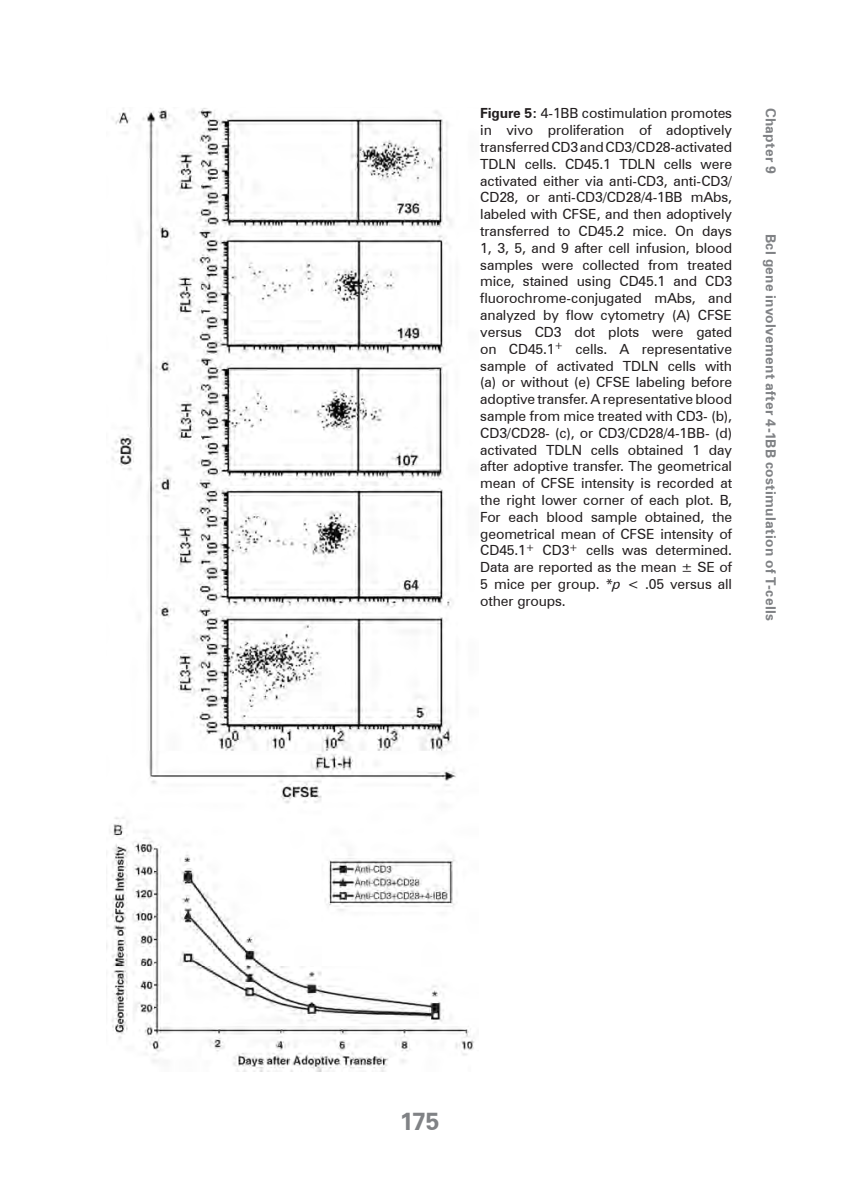
<style>
.page{position:relative;width:841px;height:1190px;background:#fff}
.page>*{position:absolute;margin:0;border:0;box-sizing:border-box;transform-origin:0 0}
.t1{font:700 24.5px "Zurich BT";color:#808285}
.t2{font:14px/16.8px "Zurich BT";letter-spacing:-.01em;color:#231f20;text-align:justify}
.t3{font:700 14px "Zurich BT";letter-spacing:.02em;color:#808285}
.s1{font-weight:700}
.s2{font-style:italic}
</style>
<div class="page">
<img style="left:110px;top:108px;width:364px;height:963px">
<p class="t2" style="left:480px;top:105px;width:253px"><span class="s1">Figure 5:</span> 4-1BB costimulation promotes in vivo proliferation of adoptively transferred CD3 and CD3/CD28-activated TDLN cells. CD45.1 TDLN cells were activated either via anti-CD3, anti-CD3/ CD28, or anti-CD3/CD28/4-1BB mAbs, labeled with CFSE, and then adoptively transferred to CD45.2 mice. On days 1, 3, 5, and 9 after cell infusion, blood samples were collected from treated mice, stained using CD45.1 and CD3 fluorochrome-conjugated mAbs, and analyzed by flow cytometry (A) CFSE versus CD3 dot plots were gated on CD45.1<sup>+</sup> cells. A representative sample of activated TDLN cells with (a) or without (e) CFSE labeling before adoptive transfer. A representative blood sample from mice treated with CD3- (b), CD3/CD28- (c), or CD3/CD28/4-1BB- (d) activated TDLN cells obtained 1 day after adoptive transfer. The geometrical mean of CFSE intensity is recorded at the right lower corner of each plot. B, For each blood sample obtained, the geometrical mean of CFSE intensity of CD45.1<sup>+</sup> CD3<sup>+</sup> cells was determined.<br>Data are reported as the mean ± SE of 5 mice per group. *<span class="s2">p</span> &lt; .05 versus all other groups.</p>
<p class="t3" style="left:779px;top:108px;width:67px;rotate:90deg">Chapter 9</p>
<p class="t3" style="left:779px;top:234px;width:388px;rotate:90deg">Bcl gene involvement after 4-1BB costimulation of T-cells</p>
<h1 class="t1" style="left:400px;top:1106px;width:41px">175</h1>
</div>
